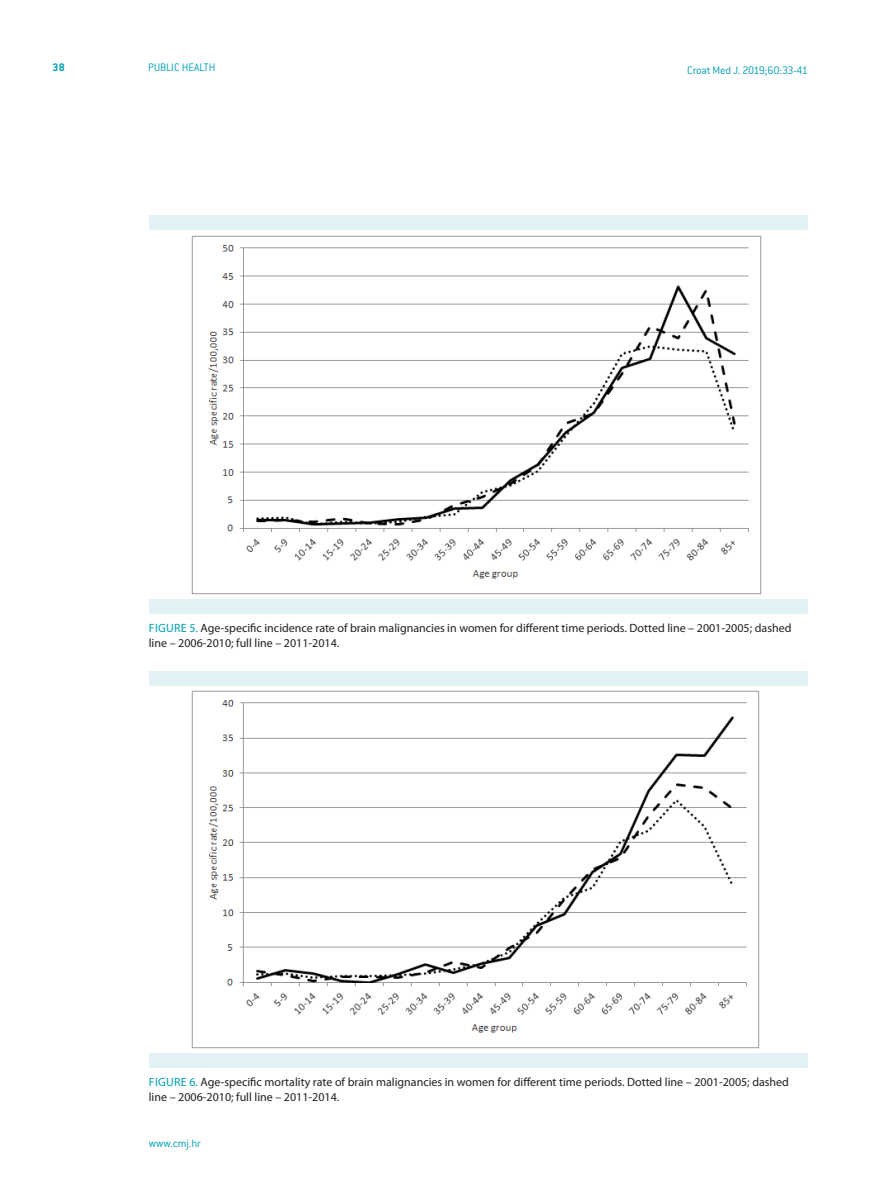
<style>
.page{position:relative;width:893px;height:1191px;background:#fff}
.page>*{position:absolute;margin:0;border:0;box-sizing:border-box;transform-origin:0 0}
.t1{font:12px/15px "Myriad Pro";color:#231f20}
.t2{font:300 12px "ITC Conduit LTCE";letter-spacing:-.015em;color:#009fb4}
.t3{font:12px "Myriad Pro";color:#009fb4}
.t4{font:700 12px "ITC Conduit LTCE";color:#009fb4}
.s1{color:#009fb4}
</style>
<div class="page">
<img style="left:191px;top:235px;width:571px;height:359px">
<div style="left:149px;top:215px;width:659px;height:15px;background:#e2f2f5"></div>
<div style="left:149px;top:598px;width:659px;height:15px;background:#e2f2f5"></div>
<img style="left:191px;top:690px;width:568px;height:358px">
<div style="left:149px;top:1052px;width:659px;height:15px;background:#e2f2f5"></div>
<div style="left:149px;top:671px;width:659px;height:15px;background:#e2f2f5"></div>
<p class="t4" style="left:53px;top:60px;width:14px">38</p>
<p class="t2" style="left:148px;top:61px;width:69px">PUBLIC HEALTH</p>
<p class="t2" style="left:687px;top:63px;width:122px">Croat Med J. 2019;60:33-41</p>
<p class="t1" style="left:149px;top:620px;width:644px;text-indent:41px"><span class="s1">5.</span> Age-specific incidence rate of brain malignancies in women for different time periods. Dotted line – 2001-2005; dashed line – 2006-2010; full line – 2011-2014.</p>
<p class="t3" style="left:149px;top:620px;width:14px">Figure</p>
<p class="t1" style="left:149px;top:1074px;width:642px;text-indent:41px"><span class="s1">6.</span> Age-specific mortality rate of brain malignancies in women for different time periods. Dotted line – 2001-2005; dashed line – 2006-2010; full line – 2011-2014.</p>
<p class="t3" style="left:149px;top:1075px;width:14px">Figure</p>
<p class="t2" style="left:149px;top:1136px;width:54px">www.cmj.hr</p>
</div>
